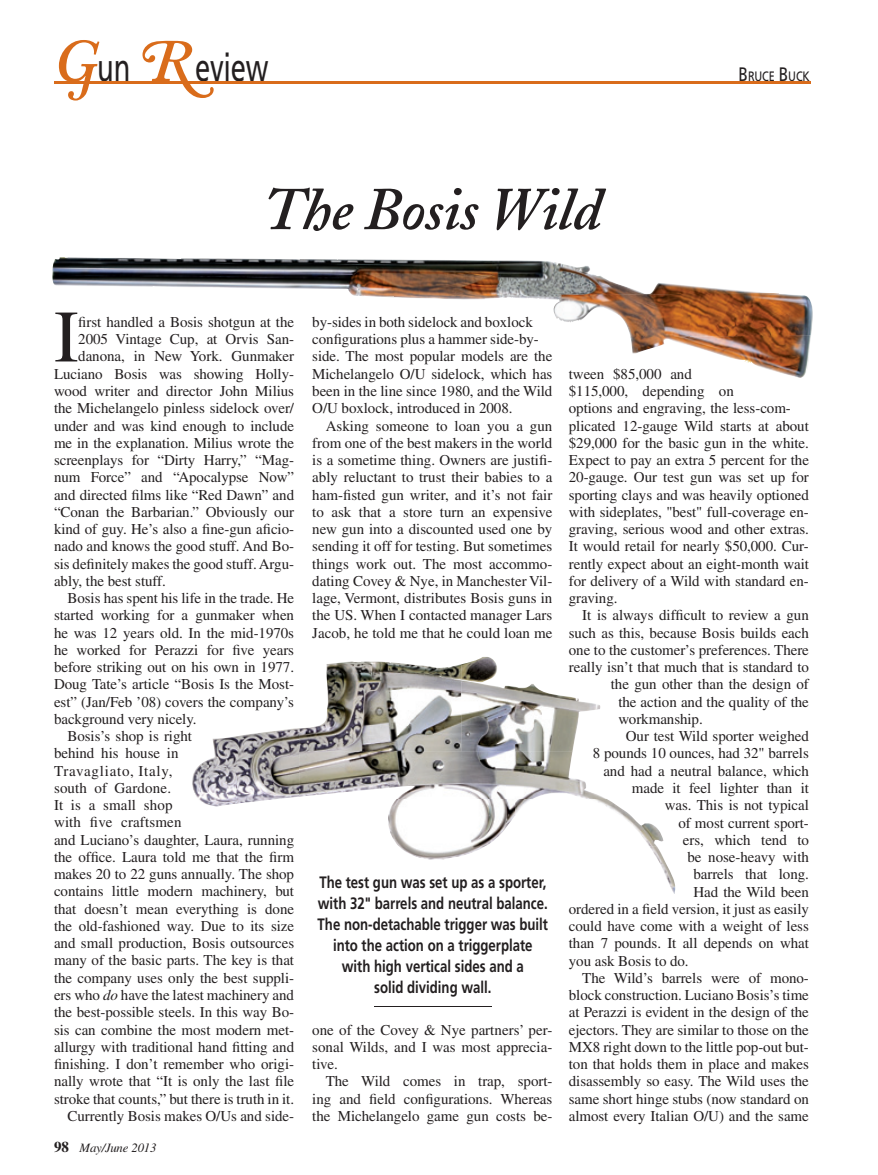
<style>
.page{position:relative;width:878px;height:1175px;background:#fff}
.page>*{position:absolute;margin:0;border:0;box-sizing:border-box;transform-origin:0 0}
.t1{font:73.8px "Times";color:#231f20}
.t2{font:italic 600 60px "Adobe Caslon";letter-spacing:-.01em;color:#231f20}
.t3{font:39px "Frutiger";letter-spacing:-.01em;color:#231f20;scale:.7 1}
.t4{font:700 16.5px/21px "Frutiger";color:#231f20;text-align:center;scale:.8 1}
.t5{font:15px/17.2px "Times";letter-spacing:-.005em;color:#231f20;text-align:justify}
.t6{font:15px "Times";letter-spacing:.05em;color:#231f20}
.t7{font:13.65px "Frutiger";letter-spacing:-.015em;color:#231f20;scale:.8 1}
.t8{font:italic 12.75px "Times";letter-spacing:-.01em;color:#231f20}
.s1{font-family:"Adobe Caslon Swash";font-weight:600;font-style:italic;font-size:60px;color:#d96c1b}
.s2{font-size:19.5px}
.s3{font-style:italic}
.s4{font-weight:700;font-style:normal;font-size:15px}
</style>
<div class="page">
<hr style="left:54px;top:81px;width:756px;height:3px;background:#d96c1b">
<img style="left:52px;top:257px;width:713px;height:40px">
<img style="left:373px;top:293px;width:440px;height:42px">
<img style="left:630px;top:335px;width:181px;height:43px">
<img style="left:299px;top:661px;width:162px;height:90px">
<img style="left:461px;top:657px;width:139px;height:94px">
<img style="left:192px;top:728px;width:107px;height:78px">
<img style="left:299px;top:751px;width:307px;height:48px">
<img style="left:388px;top:799px;width:127px;height:60px">
<img style="left:515px;top:799px;width:148px;height:47px">
<img style="left:649px;top:846px;width:26px;height:48px">
<hr style="left:374px;top:1006px;width:117px;height:1px;background:#231f20">
<h3 class="t3" style="left:55px;top:45px;width:306px"><span class="s1">G</span>un <span class="s1">R</span>eview</h3>
<h2 class="t2" style="left:263px;top:176px;width:340px">The Bosis Wild</h2>
<p class="t7" style="left:738px;top:68px;width:90px"><span class="s2">B</span>RUCE <span class="s2">B</span>UCK</p>
<h1 class="t1" style="left:54px;top:295px;width:26px">I</h1>
<p class="t5" style="left:78px;top:313px;width:217px">first handled a Bosis shotgun at the</p>
<p class="t5" style="left:78px;top:330px;width:217px">2005 Vintage Cup, at Orvis San-</p>
<p class="t5" style="left:78px;top:348px;width:217px">danona, in New York. Gunmaker</p>
<p class="t5" style="left:54px;top:365px;width:242px">Luciano Bosis was showing Holly-</p>
<p class="t5" style="left:54px;top:382px;width:241px">wood writer and director John Milius</p>
<p class="t5" style="left:54px;top:399px;width:241px">the Michelangelo pinless sidelock over/</p>
<p class="t5" style="left:54px;top:417px;width:242px">under and was kind enough to include</p>
<p class="t5" style="left:54px;top:434px;width:241px">me in the explanation. Milius wrote the</p>
<p class="t5" style="left:54px;top:451px;width:241px">screenplays for “Dirty Harry,” “Mag-</p>
<p class="t5" style="left:54px;top:468px;width:241px">num Force” and “Apocalypse Now”</p>
<p class="t5" style="left:54px;top:486px;width:242px">and directed films like “Red Dawn” and</p>
<p class="t5" style="left:54px;top:503px;width:241px">“Conan the Barbarian.” Obviously our</p>
<p class="t5" style="left:54px;top:520px;width:242px">kind of guy. He’s also a fine-gun aficio-</p>
<p class="t5" style="left:54px;top:537px;width:241px">nado and knows the good stuff. And Bo-</p>
<p class="t5" style="left:54px;top:555px;width:241px">sis definitely makes the good stuff. Argu-</p>
<p class="t5" style="left:54px;top:572px;width:113px">ably, the best stuff.</p>
<p class="t5" style="left:67px;top:589px;width:228px">Bosis has spent his life in the trade. He</p>
<p class="t5" style="left:54px;top:606px;width:241px">started working for a gunmaker when</p>
<p class="t5" style="left:54px;top:624px;width:241px">he was 12 years old. In the mid-1970s</p>
<p class="t5" style="left:54px;top:641px;width:241px">he worked for Perazzi for five years</p>
<p class="t5" style="left:54px;top:658px;width:241px">before striking out on his own in 1977.</p>
<p class="t5" style="left:54px;top:675px;width:242px">Doug Tate’s article “Bosis Is the Most-</p>
<p class="t5" style="left:54px;top:693px;width:241px">est” (Jan/Feb ’08) covers the company’s</p>
<p class="t5" style="left:54px;top:710px;width:144px">background very nicely.</p>
<p class="t5" style="left:67px;top:727px;width:126px">Bosis’s shop is right</p>
<p class="t5" style="left:54px;top:744px;width:126px">behind his house in</p>
<p class="t6" style="left:54px;top:762px;width:120px">Travagliato, Italy,</p>
<p class="t5" style="left:54px;top:779px;width:119px">south of Gardone.</p>
<p class="t5" style="left:54px;top:796px;width:120px">It is a small shop</p>
<p class="t5" style="left:54px;top:813px;width:129px">with five craftsmen</p>
<p class="t5" style="left:54px;top:831px;width:242px">and Luciano’s daughter, Laura, running</p>
<p class="t5" style="left:54px;top:848px;width:241px">the office. Laura told me that the firm</p>
<p class="t5" style="left:54px;top:865px;width:241px">makes 20 to 22 guns annually. The shop</p>
<p class="t5" style="left:54px;top:882px;width:241px">contains little modern machinery, but</p>
<p class="t5" style="left:54px;top:900px;width:241px">that doesn’t mean everything is done</p>
<p class="t5" style="left:54px;top:917px;width:241px">the old-fashioned way. Due to its size</p>
<p class="t5" style="left:54px;top:934px;width:242px">and small production, Bosis outsources</p>
<p class="t5" style="left:54px;top:951px;width:241px">many of the basic parts. The key is that</p>
<p class="t5" style="left:54px;top:969px;width:242px">the company uses only the best suppli-</p>
<p class="t5" style="left:54px;top:986px;width:241px">ers who <span class="s3">do</span> have the latest machinery and</p>
<p class="t5" style="left:54px;top:1003px;width:241px">the best-possible steels. In this way Bo-</p>
<p class="t5" style="left:54px;top:1020px;width:241px">sis can combine the most modern met-</p>
<p class="t5" style="left:54px;top:1038px;width:242px">allurgy with traditional hand fitting and</p>
<p class="t5" style="left:54px;top:1055px;width:241px">finishing. I don’t remember who origi-</p>
<p class="t5" style="left:54px;top:1072px;width:241px">nally wrote that “It is only the last file</p>
<p class="t5" style="left:54px;top:1089px;width:241px">stroke that counts,” but there is truth in it.</p>
<p class="t5" style="left:67px;top:1107px;width:228px">Currently Bosis makes O/Us and side-</p>
<p class="t8" style="left:54px;top:1140px;width:104px"><span class="s4">98</span> May/June 2013</p>
<p class="t5" style="left:312px;top:313px;width:242px;text-align:left">by-sides in both sidelock and boxlock configurations plus a hammer side-by&shy;side. The most popular models are the Michelangelo O/U sidelock, which has been in the line since 1980, and the Wild O/U boxlock, introduced in 2008.</p>
<p class="t5" style="left:312px;top:417px;width:242px;text-indent:14px">Asking someone to loan you a gun from one of the best makers in the world is a sometime thing. Owners are justifi&shy;ably reluctant to trust their babies to a ham-fisted gun writer, and it’s not fair to ask that a store turn an expensive new gun into a discounted used one by sending it off for testing. But sometimes things work out. The most accommo&shy;dating Covey &amp; Nye, in Manchester Vil&shy;lage, Vermont, distributes Bosis guns in the US. When I contacted manager Lars Jacob, he told me that he could loan me</p>
<p class="t4" style="left:317px;top:871px;width:289px">The test gun was set up as a sporter, with 32" barrels and neutral balance.<br>The non-detachable trigger was built into the action on a triggerplate with high vertical sides and a<br>solid dividing wall.</p>
<p class="t5" style="left:312px;top:1020px;width:242px">one of the Covey &amp; Nye partners’ per&shy;sonal Wilds, and I was most apprecia&shy;tive.</p>
<p class="t5" style="left:312px;top:1072px;width:242px;text-indent:14px">The Wild comes in trap, sport&shy;ing and field configurations. Whereas the Michelangelo game gun costs be-</p>
<p class="t5" style="left:568px;top:365px;width:242px;text-align:left">tween $85,000 and<br>$115,000, depending on<br>options and engraving, the less-com&shy;plicated 12-gauge Wild starts at about $29,000 for the basic gun in the white.<br>Expect to pay an extra 5 percent for the 20-gauge. Our test gun was set up for sporting clays and was heavily optioned with sideplates, "best" full-coverage en&shy;graving, serious wood and other extras.<br>It would retail for nearly $50,000. Cur&shy;rently expect about an eight-month wait for delivery of a Wild with standard en&shy;graving.</p>
<p class="t5" style="left:582px;top:606px;width:228px">It is always difficult to review a gun</p>
<p class="t5" style="left:568px;top:624px;width:241px">such as this, because Bosis builds each</p>
<p class="t5" style="left:568px;top:641px;width:241px">one to the customer’s preferences. There</p>
<p class="t5" style="left:568px;top:658px;width:242px">really isn’t that much that is standard to</p>
<p class="t5" style="left:610px;top:675px;width:199px">the gun other than the design of</p>
<p class="t5" style="left:618px;top:693px;width:192px">the action and the quality of the</p>
<p class="t5" style="left:618px;top:710px;width:86px">workmanship.</p>
<p class="t5" style="left:626px;top:727px;width:184px">Our test Wild sporter weighed</p>
<p class="t5" style="left:592px;top:744px;width:217px">8 pounds 10 ounces, had 32" barrels</p>
<p class="t5" style="left:603px;top:762px;width:207px">and had a neutral balance, which</p>
<p class="t5" style="left:632px;top:779px;width:178px">made it feel lighter than it</p>
<p class="t5" style="left:664px;top:796px;width:145px">was. This is not typical</p>
<p class="t5" style="left:678px;top:813px;width:132px">of most current sport-</p>
<p class="t5" style="left:682px;top:831px;width:127px">ers, which tend to</p>
<p class="t5" style="left:687px;top:848px;width:123px">be nose-heavy with</p>
<p class="t5" style="left:693px;top:865px;width:117px">barrels that long.</p>
<p class="t5" style="left:693px;top:882px;width:117px">Had the Wild been</p>
<p class="t5" style="left:568px;top:900px;width:241px">ordered in a field version, it just as easily</p>
<p class="t5" style="left:568px;top:917px;width:241px">could have come with a weight of less</p>
<p class="t5" style="left:568px;top:934px;width:242px">than 7 pounds. It all depends on what</p>
<p class="t5" style="left:568px;top:951px;width:121px">you ask Bosis to do.</p>
<p class="t5" style="left:582px;top:969px;width:228px">The Wild’s barrels were of mono-</p>
<p class="t5" style="left:568px;top:986px;width:241px">block construction. Luciano Bosis’s time</p>
<p class="t5" style="left:568px;top:1003px;width:241px">at Perazzi is evident in the design of the</p>
<p class="t5" style="left:568px;top:1020px;width:242px">ejectors. They are similar to those on the</p>
<p class="t5" style="left:568px;top:1038px;width:241px">MX8 right down to the little pop-out but-</p>
<p class="t5" style="left:568px;top:1055px;width:242px">ton that holds them in place and makes</p>
<p class="t5" style="left:568px;top:1072px;width:241px">disassembly so easy. The Wild uses the</p>
<p class="t5" style="left:568px;top:1089px;width:242px">same short hinge stubs (now standard on</p>
<p class="t5" style="left:568px;top:1107px;width:241px">almost every Italian O/U) and the same</p>
</div>
